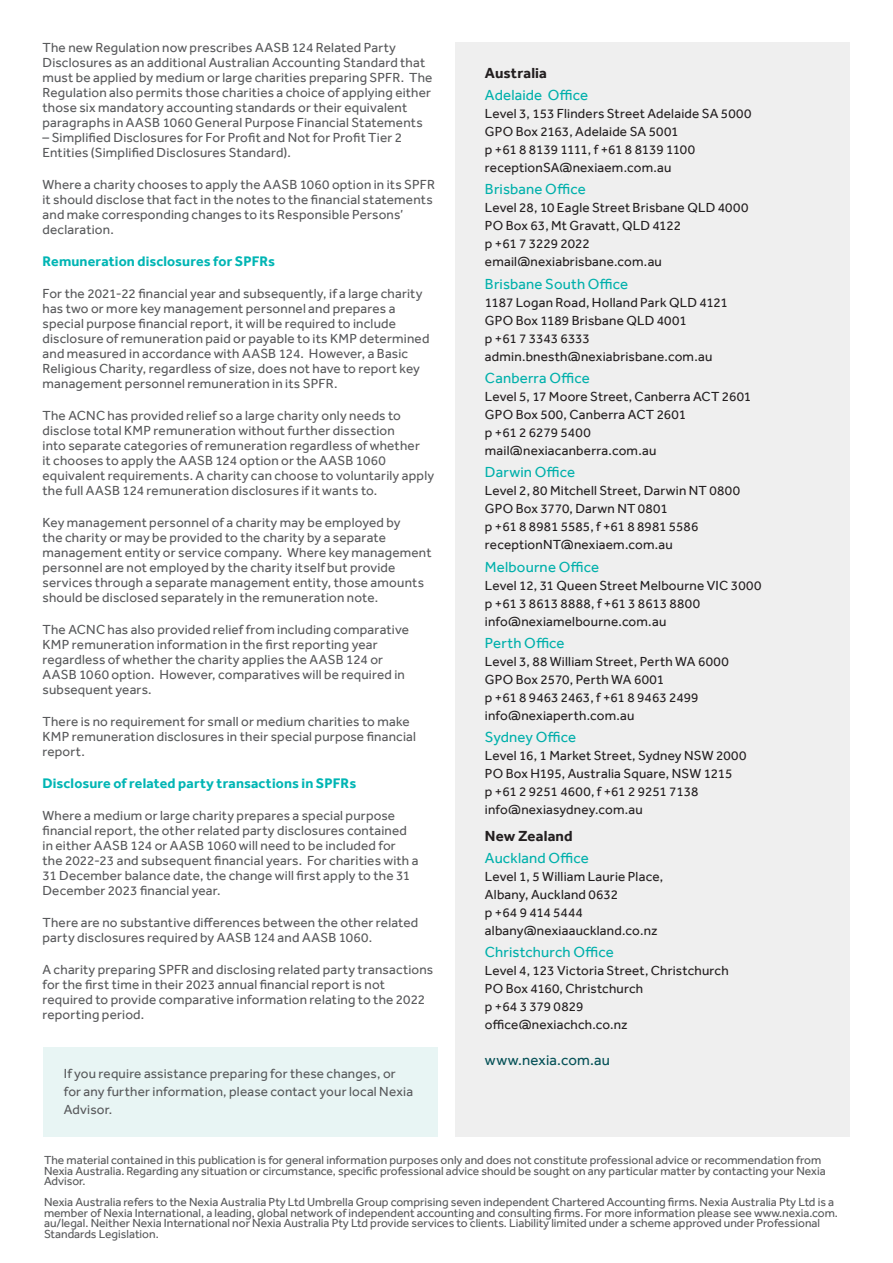
<style>
.page{position:relative;width:893px;height:1263px;background:#fff}
.page>*{position:absolute;margin:0;border:0;box-sizing:border-box;transform-origin:0 0}
.t1{font:15px "Effra";letter-spacing:.01em;color:#00b0ab}
.t2{font:700 15px "Effra";letter-spacing:.01em;color:#231f20}
.t3{font:15px "Effra";letter-spacing:.01em;color:#055157}
.t4{font:700 14.25px "Effra";letter-spacing:.01em;color:#00b5b4}
.t5{font:13.5px/15px "Effra";letter-spacing:.015em;color:#58595b}
.t6{font:13.5px/18px "Effra";letter-spacing:.015em;color:#231f20}
.t7{font:13.5px "Effra";letter-spacing:-.02em;color:#231f20}
.t8{font:13.5px "Effra";letter-spacing:-.005em;color:#231f20}
.t9{font:12px/10.5px "Effra";color:#58595b}
.s1{color:#00aeaa}
</style>
<div class="page">
<div style="left:43px;top:1047px;width:394px;height:89px;background:#e8f5f4"></div>
<div style="left:455px;top:43px;width:395px;height:1093px;background:#efefef"></div>
<p class="t5" style="left:43px;top:39px;width:391px">The new Regulation now prescribes AASB 124 Related Party Disclosures as an additional Australian Accounting Standard that must be applied by medium or large charities preparing SPFR. The Regulation also permits those charities a choice of applying either those six mandatory accounting standards or their equivalent paragraphs in AASB 1060 General Purpose Financial Statements</p>
<p class="t5" style="left:43px;top:129px;width:361px">– Simplified Disclosures for For Profit and Not for Profit Tier 2<br>Entities (Simplified Disclosures Standard).</p>
<p class="t5" style="left:43px;top:176px;width:394px">Where a charity chooses to apply the AASB 1060 option in its SPFR it should disclose that fact in the notes to the financial statements and make corresponding changes to its Responsible Persons’ declaration.</p>
<p class="t4" style="left:43px;top:252px;width:234px">Remuneration disclosures for SPFRs</p>
<p class="t5" style="left:43px;top:285px;width:388px">For the 2021‑22 financial year and subsequently, if a large charity has two or more key management personnel and prepares a special purpose financial report, it will be required to include disclosure of remuneration paid or payable to its KMP determined and measured in accordance with AASB 124. However, a Basic Religious Charity, regardless of size, does not have to report key management personnel remuneration in its SPFR.</p>
<p class="t5" style="left:43px;top:407px;width:393px">The ACNC has provided relief so a large charity only needs to disclose total KMP remuneration without further dissection<br>into separate categories of remuneration regardless of whether<br>it chooses to apply the AASB 124 option or the AASB 1060 equivalent requirements. A charity can choose to voluntarily apply the full AASB 124 remuneration disclosures if it wants to.</p>
<p class="t5" style="left:43px;top:514px;width:391px">Key management personnel of a charity may be employed by<br>the charity or may be provided to the charity by a separate management entity or service company. Where key management personnel are not employed by the charity itself but provide services through a separate management entity, those amounts should be disclosed separately in the remuneration note.</p>
<p class="t5" style="left:43px;top:621px;width:368px">The ACNC has also provided relief from including comparative KMP remuneration information in the first reporting year regardless of whether the charity applies the AASB 124 or AASB 1060 option. However, comparatives will be required in subsequent years.</p>
<p class="t5" style="left:43px;top:713px;width:375px">There is no requirement for small or medium charities to make<br>KMP remuneration disclosures in their special purpose financial report.</p>
<p class="t4" style="left:43px;top:774px;width:315px">Disclosure of related party transactions in SPFRs</p>
<p class="t5" style="left:43px;top:807px;width:377px">Where a medium or large charity prepares a special purpose financial report, the other related party disclosures contained in either AASB 124 or AASB 1060 will need to be included for the 2022-23 and subsequent financial years. For charities with a 31 December balance date, the change will first apply to the 31<br>December 2023 financial year.</p>
<p class="t5" style="left:43px;top:914px;width:377px">There are no substantive differences between the other related party disclosures required by AASB 124 and AASB 1060.</p>
<p class="t5" style="left:43px;top:961px;width:392px">A charity preparing SPFR and disclosing related party transactions for the first time in their 2023 annual financial report is not required to provide comparative information relating to the 2022 reporting period.</p>
<p class="t5" style="left:64px;top:1064px;width:351px;line-height:18px">If you require assistance preparing for these changes, or for any further information, please contact your local Nexia<br>Advisor.</p>
<p class="t2" style="left:485px;top:64px;width:64px">Australia</p>
<p class="t1" style="left:485px;top:86px;width:105px">Adelaide Office</p>
<p class="t6" style="left:485px;top:105px;width:268px">Level 3, 153 Flinders Street Adelaide SA 5000</p>
<p class="t6" style="left:485px;top:123px;width:195px">GPO Box 2163, Adelaide SA 5001</p>
<p class="t7" style="left:485px;top:142px;width:212px">p +61 8 8139 1111, f +61 8 8139 1100</p>
<p class="t6" style="left:485px;top:159px;width:188px">receptionSA@nexiaem.com.au</p>
<p class="t1" style="left:485px;top:181px;width:102px">Brisbane Office</p>
<p class="t6" style="left:485px;top:199px;width:265px">Level 28, 10 Eagle Street Brisbane QLD 4000<br>PO Box 63, Mt Gravatt, QLD 4122<br>p +61 7 3229 2022 email@nexiabrisbane.com.au</p>
<p class="t1" style="left:485px;top:275px;width:145px">Brisbane South Office</p>
<p class="t6" style="left:485px;top:293px;width:244px">1187 Logan Road, Holland Park QLD 4121<br>GPO Box 1189 Brisbane QLD 4001</p>
<p class="t6" style="left:485px;top:329px;width:229px">p +61 7 3343 6333 admin.bnesth@nexiabrisbane.com.au</p>
<p class="t1" style="left:485px;top:369px;width:106px">Canberra Office</p>
<p class="t6" style="left:485px;top:387px;width:268px">Level 5, 17 Moore Street, Canberra ACT 2601</p>
<p class="t6" style="left:485px;top:405px;width:203px">GPO Box 500, Canberra ACT 2601</p>
<p class="t6" style="left:485px;top:423px;width:173px">p +61 2 6279 5400 mail@nexiacanberra.com.au</p>
<p class="t1" style="left:485px;top:463px;width:92px">Darwin Office</p>
<p class="t6" style="left:485px;top:482px;width:257px">Level 2, 80 Mitchell Street, Darwin NT 0800</p>
<p class="t6" style="left:485px;top:500px;width:184px">GPO Box 3770, Darwn NT 0801</p>
<p class="t6" style="left:485px;top:518px;width:215px">p +61 8 8981 5585, f +61 8 8981 5586 receptionNT@nexiaem.com.au</p>
<p class="t1" style="left:485px;top:558px;width:116px">Melbourne Office</p>
<p class="t6" style="left:485px;top:576px;width:278px">Level 12, 31 Queen Street Melbourne VIC 3000</p>
<p class="t6" style="left:485px;top:594px;width:217px">p +61 3 8613 8888, f +61 3 8613 8800 info@nexiamelbourne.com.au</p>
<p class="t1" style="left:485px;top:634px;width:81px">Perth Office</p>
<p class="t6" style="left:485px;top:652px;width:245px">Level 3, 88 William Street, Perth WA 6000</p>
<p class="t6" style="left:485px;top:670px;width:181px">GPO Box 2570, Perth WA 6001</p>
<p class="t6" style="left:485px;top:688px;width:215px">p +61 8 9463 2463, f +61 8 9463 2499</p>
<p class="t6" style="left:485px;top:706px;width:151px">info@nexiaperth.com.au</p>
<p class="t1" style="left:485px;top:728px;width:93px">Sydney <span class="s1">Office</span></p>
<p class="t6" style="left:485px;top:746px;width:263px">Level 16, 1 Market Street, Sydney NSW 2000</p>
<p class="t6" style="left:485px;top:764px;width:249px">PO Box H195, Australia Square, NSW 1215</p>
<p class="t8" style="left:485px;top:784px;width:215px">p +61 2 9251 4600, f +61 2 9251 7138</p>
<p class="t6" style="left:485px;top:800px;width:159px">info@nexiasydney.com.au</p>
<p class="t2" style="left:485px;top:826px;width:89px">New Zealand</p>
<p class="t1" style="left:485px;top:849px;width:105px">Auckland Office</p>
<p class="t6" style="left:485px;top:867px;width:180px">Level 1, 5 William Laurie Place,</p>
<p class="t6" style="left:485px;top:885px;width:135px">Albany, Auckland 0632</p>
<p class="t6" style="left:485px;top:903px;width:174px">p +64 9 414 5444 albany@nexiaauckland.co.nz</p>
<p class="t1" style="left:485px;top:943px;width:130px">Christchurch Office</p>
<p class="t6" style="left:485px;top:961px;width:245px">Level 4, 123 Victoria Street, Christchurch</p>
<p class="t6" style="left:485px;top:979px;width:160px">PO Box 4160, Christchurch</p>
<p class="t6" style="left:485px;top:997px;width:100px">p +64 3 379 0829</p>
<p class="t6" style="left:485px;top:1015px;width:144px">office@nexiachch.co.nz</p>
<p class="t3" style="left:485px;top:1051px;width:126px">www.nexia.com.au</p>
<p class="t9" style="left:44px;top:1155px;width:783px">The material contained in this publication is for general information purposes only and does not constitute professional advice or recommendation from<br>Nexia Australia. Regarding any situation or circumstance, specific professional advice should be sought on any particular matter by contacting your Nexia<br>Advisor.</p>
<p class="t9" style="left:44px;top:1197px;width:795px">Nexia Australia refers to the Nexia Australia Pty Ltd Umbrella Group comprising seven independent Chartered Accounting firms. Nexia Australia Pty Ltd is a member of Nexia International, a leading, global network of independent accounting and consulting firms. For more information please see www.nexia.com. au/legal. Neither Nexia International nor Nexia Australia Pty Ltd provide services to clients. Liability limited under a scheme approved under Professional Standards Legislation.</p>
</div>
